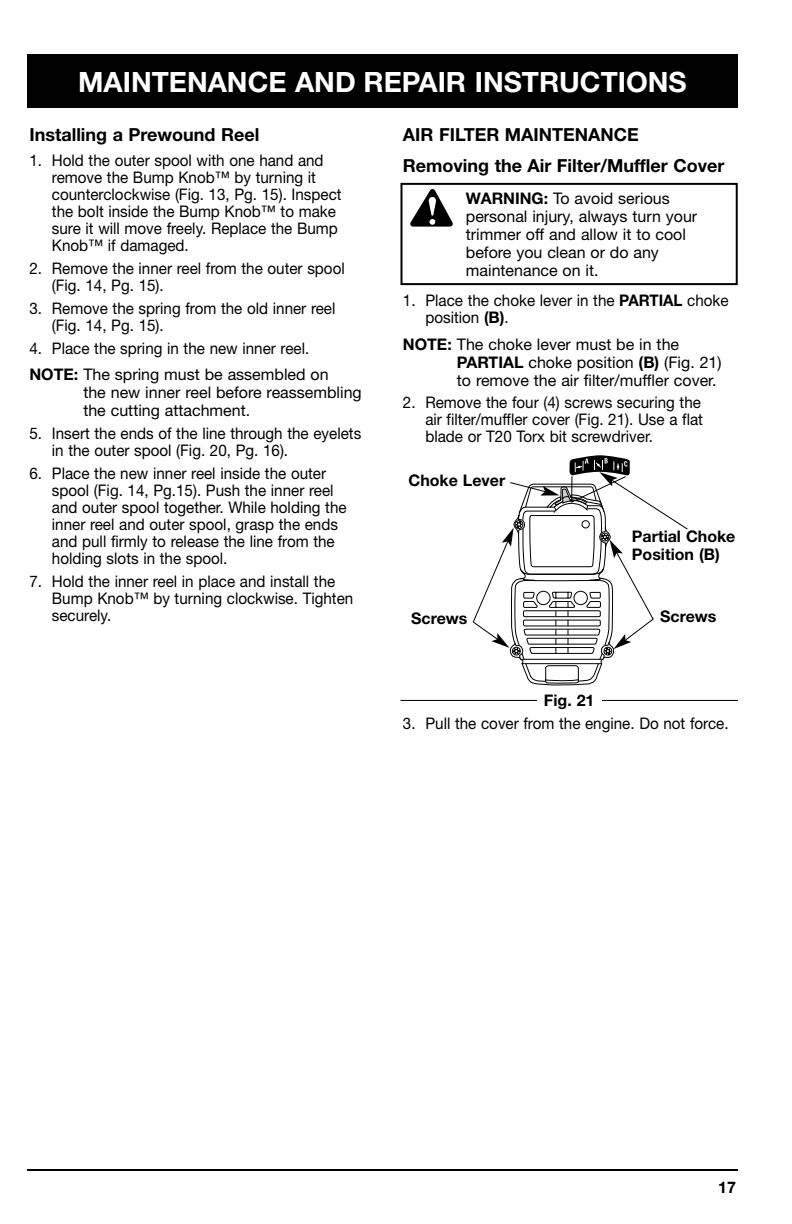
<style>
.page{position:relative;width:792px;height:1224px;background:#fff}
.page>*{position:absolute;margin:0;border:0;box-sizing:border-box;transform-origin:0 0}
.t1{font:700 28px "Helvetica Neue";color:#fff}
.t2{font:700 18px/30.8px "Helvetica Neue";color:#000}
.t3{font:16px/17px "Helvetica Neue";color:#000;scale:.95 1}
.t4{font:16px/18px "Helvetica Neue";color:#000}
.t5{font:700 16px/18px "Helvetica Neue";color:#000}
.s1{font-weight:700}
</style>
<div class="page">
<div style="left:27px;top:54px;width:711px;height:54px;background:#000"></div>
<hr style="left:27px;top:1169px;width:711px;height:2px;background:#000">
<hr style="left:400px;top:700px;width:338px;height:1px;background:#000">
<div style="left:537px;top:690px;width:64px;height:21px;background:#fff"></div>
<svg style="left:472px;top:455px;width:216px;height:231px"></svg>
<svg style="left:410px;top:189px;width:43px;height:38px"></svg>
<div style="left:400px;top:183px;width:338px;height:102px;border:2px solid #000"></div>
<h1 class="t1" style="left:78px;top:72px;width:610px">MAINTENANCE AND REPAIR INSTRUCTIONS</h1>
<p class="t2" style="left:29px;top:121px;width:232px">Installing a Prewound Reel</p>
<p class="t3" style="left:52px;top:154px;width:307px;text-indent:-23px">1. Hold the outer spool with one hand and remove the Bump Knob™ by turning it counterclockwise (Fig. 13, Pg. 15). Inspect the bolt inside the Bump Knob™ to make sure it will move freely. Replace the Bump Knob™ if damaged.</p>
<p class="t3" style="left:52px;top:262px;width:310px;text-indent:-23px">2. Remove the inner reel from the outer spool (Fig. 14, Pg. 15).</p>
<p class="t3" style="left:52px;top:301px;width:300px;text-indent:-23px">3. Remove the spring from the old inner reel (Fig. 14, Pg. 15).</p>
<p class="t3" style="left:29px;top:336px;width:316px;line-height:26.6px">4. Place the spring in the new inner reel.<br><span class="s1">NOTE:</span> The spring must be assembled on</p>
<p class="t4" style="left:83px;top:385px;width:280px">the new inner reel before reassembling the cutting attachment.</p>
<p class="t3" style="left:52px;top:426px;width:327px;text-indent:-23px">5. Insert the ends of the line through the eyelets in the outer spool (Fig. 20, Pg. 16).</p>
<p class="t3" style="left:52px;top:466px;width:312px;text-indent:-23px">6. Place the new inner reel inside the outer spool (Fig. 14, Pg.15). Push the inner reel and outer spool together. While holding the inner reel and outer spool, grasp the ends and pull firmly to release the line from the holding slots in the spool.</p>
<p class="t3" style="left:52px;top:574px;width:319px;text-indent:-22px">7. Hold the inner reel in place and install the<br>Bump Knob™ by turning clockwise. Tighten securely.</p>
<p class="t2" style="left:403px;top:121px;width:323px">AIR FILTER MAINTENANCE<br>Removing the Air Filter/Muffler Cover</p>
<p class="t4" style="left:466px;top:191px;width:233px"><span class="s1">WARNING:</span> To avoid serious personal injury, always turn your trimmer off and allow it to cool before you clean or do any maintenance on it.</p>
<p class="t3" style="left:425px;top:293px;width:321px;text-indent:-23px">1. Place the choke lever in the <span class="s1">PARTIAL</span> choke position <span class="s1">(B)</span>.</p>
<p class="t4" style="left:457px;top:336px;width:266px;text-indent:-54px"><span class="s1">NOTE:</span> The choke lever must be in the<br><span class="s1">PARTIAL</span> choke position <span class="s1">(B)</span> (Fig. 21) to remove the air filter/muffler cover.</p>
<p class="t3" style="left:425px;top:396px;width:294px;text-indent:-23px">2. Remove the four (4) screws securing the air filter/muffler cover (Fig. 21). Use a flat blade or T20 Torx bit screwdriver.</p>
<p class="t5" style="left:409px;top:473px;width:98px">Choke Lever</p>
<p class="t5" style="left:632px;top:529px;width:105px">Partial Choke<br>Position (B)</p>
<p class="t5" style="left:411px;top:611px;width:58px">Screws</p>
<p class="t5" style="left:660px;top:608px;width:58px">Screws</p>
<p class="t5" style="left:544px;top:693px;width:52px">Fig. 21</p>
<p class="t3" style="left:403px;top:716px;width:344px">3. Pull the cover from the engine. Do not force.</p>
<p class="t5" style="left:718px;top:1180px;width:19px">17</p>
</div>
